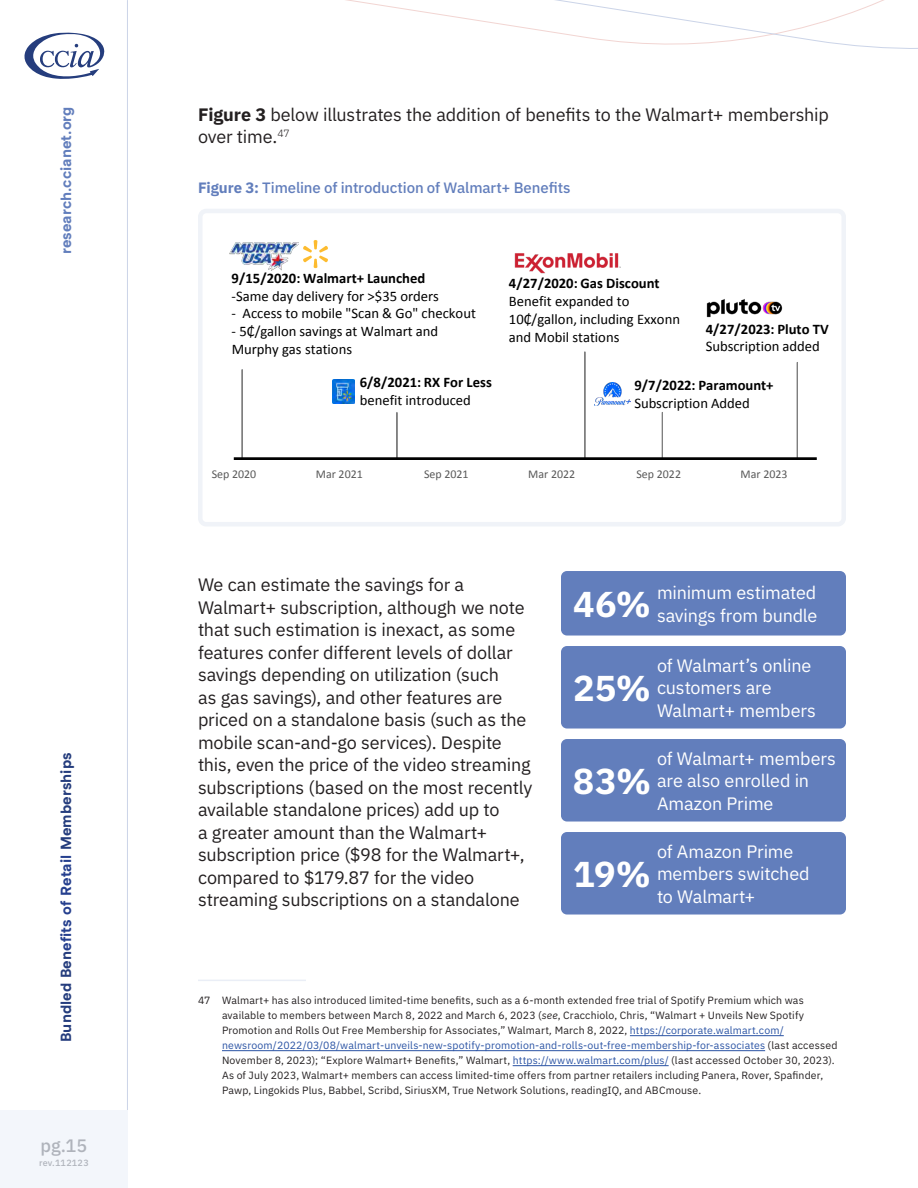
<style>
.page{position:relative;width:918px;height:1188px;background:#fff}
.page>*{position:absolute;margin:0;border:0;box-sizing:border-box;transform-origin:0 0}
.t1{font:700 36px "IBM Plex Sans";letter-spacing:.005em;color:#fff}
.t2{font:18px/22.5px "IBM Plex Sans";letter-spacing:-.01em;color:#231f20}
.t3{font:18px/22.5px "IBM Plex Sans";letter-spacing:-.01em;color:#fff}
.t4{font:500 18px "IBM Plex Sans";color:#afb3bb}
.t5{font:500 15px "IBM Plex Sans";letter-spacing:-.01em;color:#627ebc}
.t6{font:700 15px "Anthro";letter-spacing:.005em;color:#253d7d}
.t7{font:700 15px "Anthro";letter-spacing:.005em;color:#627ebc}
.t8{font:14.7px/17.9px "Calibri";color:#000}
.t9{font:700 14.7px "Calibri";color:#000}
.t10{font:12px "Calibri";color:#595959}
.t11{font:10.5px/15px "IBM Plex Sans";letter-spacing:.015em;color:#231f20}
.t12{font:500 9px "IBM Plex Sans";letter-spacing:.025em;color:#afb3bb}
.s1{font-weight:700}
.s2{color:#253f8e}
.s3{font-style:italic}
.s4{color:#2a53a4}
</style>
<div class="page">
<hr style="left:127px;top:0;width:1px;height:1188px;background:#cbd4e8">
<div style="left:0;top:1110px;width:127px;height:78px;background:#f3f6fb"></div>
<svg style="left:24px;top:0;width:894px;height:79px"></svg>
<div style="left:242px;top:369px;width:1px;height:90px;background:#4b82d3;border:1px solid #7f7f7f"></div>
<div style="left:396px;top:412px;width:1px;height:47px;background:#4b82d3;border:1px solid #7f7f7f"></div>
<div style="left:584px;top:351px;width:1px;height:108px;background:#4b82d3;border:1px solid #7f7f7f"></div>
<div style="left:662px;top:412px;width:1px;height:47px;background:#4b82d3;border:1px solid #7f7f7f"></div>
<div style="left:797px;top:362px;width:1px;height:97px;background:#4b82d3;border:1px solid #7f7f7f"></div>
<hr style="left:234px;top:457px;width:583px;height:3px;background:#000">
<img style="left:230px;top:242px;width:69px;height:29px">
<img style="left:303px;top:240px;width:25px;height:28px">
<img style="left:514px;top:253px;width:107px;height:21px">
<img style="left:706px;top:299px;width:77px;height:19px">
<img style="left:332px;top:379px;width:23px;height:24px">
<img style="left:594px;top:382px;width:37px;height:23px">
<div style="left:198px;top:209px;width:648px;height:317px;border:4px solid #f0f3f8;border-radius:6px"></div>
<hr style="left:198px;top:980px;width:108px;height:1px;background:#eaeef6">
<hr style="left:630px;top:1035px;width:154px;height:1px;background:#2a53a4">
<hr style="left:222px;top:1050px;width:543px;height:1px;background:#2a53a4">
<hr style="left:513px;top:1065px;width:156px;height:1px;background:#2a53a4">
<div style="left:561px;top:571px;width:285px;height:65px;background:#627ebc;border-radius:6px"></div>
<div style="left:561px;top:646px;width:285px;height:83px;background:#627ebc;border-radius:6px"></div>
<div style="left:561px;top:739px;width:285px;height:83px;background:#627ebc;border-radius:6px"></div>
<div style="left:561px;top:832px;width:285px;height:83px;background:#627ebc;border-radius:6px"></div>
<h3 class="t7" style="left:57px;top:254px;width:149px;rotate:-90deg">research.ccianet.org</h3>
<h2 class="t2" style="left:198px;top:101px;width:632px"><span class="s1">Figure 3</span> below illustrates the addition of benefits to the Walmart+ membership over time.<sup>47</sup></h2>
<h3 class="t5" style="left:198px;top:176px;width:374px"><span class="s1">Figure 3:</span> Timeline of introduction of Walmart+ Benefits</h3>
<h3 class="t9" style="left:232px;top:268px;width:195px">9/15/2020: Walmart+ Launched</h3>
<h3 class="t8" style="left:232px;top:286px;width:209px">-Same day delivery for &gt;$35 orders</h3>
<h3 class="t8" style="left:232px;top:304px;width:246px">- Access to mobile "Scan &amp; Go" checkout</h3>
<h3 class="t8" style="left:232px;top:322px;width:208px">- 5₵/gallon savings at Walmart and<br>Murphy gas stations</h3>
<h3 class="t9" style="left:360px;top:372px;width:134px">6/8/2021: RX For Less</h3>
<h3 class="t8" style="left:360px;top:391px;width:113px">benefit introduced</h3>
<h3 class="t9" style="left:509px;top:273px;width:152px">4/27/2020: Gas Discount</h3>
<h3 class="t8" style="left:509px;top:292px;width:173px">Benefit expanded to<br>10₵/gallon, including Exxonn and Mobil stations</h3>
<h3 class="t9" style="left:634px;top:375px;width:141px">9/7/2022: Paramount+</h3>
<h3 class="t8" style="left:634px;top:394px;width:117px">Subscription Added</h3>
<h3 class="t9" style="left:706px;top:318px;width:124px">4/27/2023: Pluto TV</h3>
<h3 class="t8" style="left:706px;top:337px;width:116px">Subscription added</h3>
<h3 class="t6" style="left:57px;top:1042px;width:291px;rotate:-90deg">Bundled Ben<span class="s2">efits of Retail</span> Memberships</h3>
<h2 class="t4" style="left:40px;top:1131px;width:48px">pg.15</h2>
<p class="t12" style="left:39px;top:1156px;width:51px">rev.112123</p>
<p class="t10" style="left:212px;top:465px;width:46px">Sep 2020</p>
<p class="t10" style="left:316px;top:465px;width:48px">Mar 2021</p>
<p class="t10" style="left:424px;top:465px;width:46px">Sep 2021</p>
<p class="t10" style="left:528px;top:465px;width:48px">Mar 2022</p>
<p class="t10" style="left:637px;top:465px;width:46px">Sep 2022</p>
<p class="t10" style="left:741px;top:465px;width:48px">Mar 2023</p>
<p class="t2" style="left:198px;top:572px;width:336px">We can estimate the savings for a Walmart+ subscription, although we note that such estimation is inexact, as some features confer different levels of dollar savings depending on utilization (such<br>as gas savings), and other features are priced on a standalone basis (such as the mobile scan-and-go services). Despite this, even the price of the video streaming subscriptions (based on the most recently available standalone prices) add up to<br>a greater amount than the Walmart+ subscription price ($98 for the Walmart+, compared to $179.87 for the video streaming subscriptions on a standalone</p>
<h1 class="t1" style="left:573px;top:576px;width:79px">46%</h1>
<h2 class="t3" style="left:657px;top:580px;width:162px">minimum estimated savings from bundle</h2>
<h1 class="t1" style="left:573px;top:660px;width:79px">25%</h1>
<h2 class="t3" style="left:657px;top:653px;width:160px">of Walmart’s online customers are<br>Walmart+ members</h2>
<h1 class="t1" style="left:573px;top:753px;width:80px">83%</h1>
<h2 class="t3" style="left:657px;top:746px;width:180px">of Walmart+ members are also enrolled in<br>Amazon Prime</h2>
<h1 class="t1" style="left:573px;top:846px;width:79px">19%</h1>
<h2 class="t3" style="left:657px;top:839px;width:154px">of Amazon Prime members switched to Walmart+</h2>
<p class="t11" style="left:222px;top:992px;width:617px;text-indent:-24px">47 Walmart+ has also introduced limited-time benefits, such as a 6-month extended free trial of Spotify Premium which was available to members between March 8, 2022 and March 6, 2023 (<span class="s3">see</span>, Cracchiolo, Chris, “Walmart + Unveils New Spotify Promotion and Rolls Out Free Membership for Associates,” Walmart<span class="s3">,</span> March 8, 2022, <span class="s4">https://corporate.walmart.com/ newsroom/2022/03/08/walmart-unveils-new-spotify-promotion-and-rolls-out-free-membership-for-associates</span> (last accessed November 8, 2023); “Explore Walmart+ Benefits,” Walmart, <span class="s4">https://www.walmart.com/plus/</span> (last accessed October 30, 2023).<br>As of July 2023, Walmart+ members can access limited-time offers from partner retailers including Panera, Rover, Spafinder, Pawp, Lingokids Plus, Babbel, Scribd, SiriusXM, True Network Solutions, readingIQ, and ABCmouse.</p>
</div>
